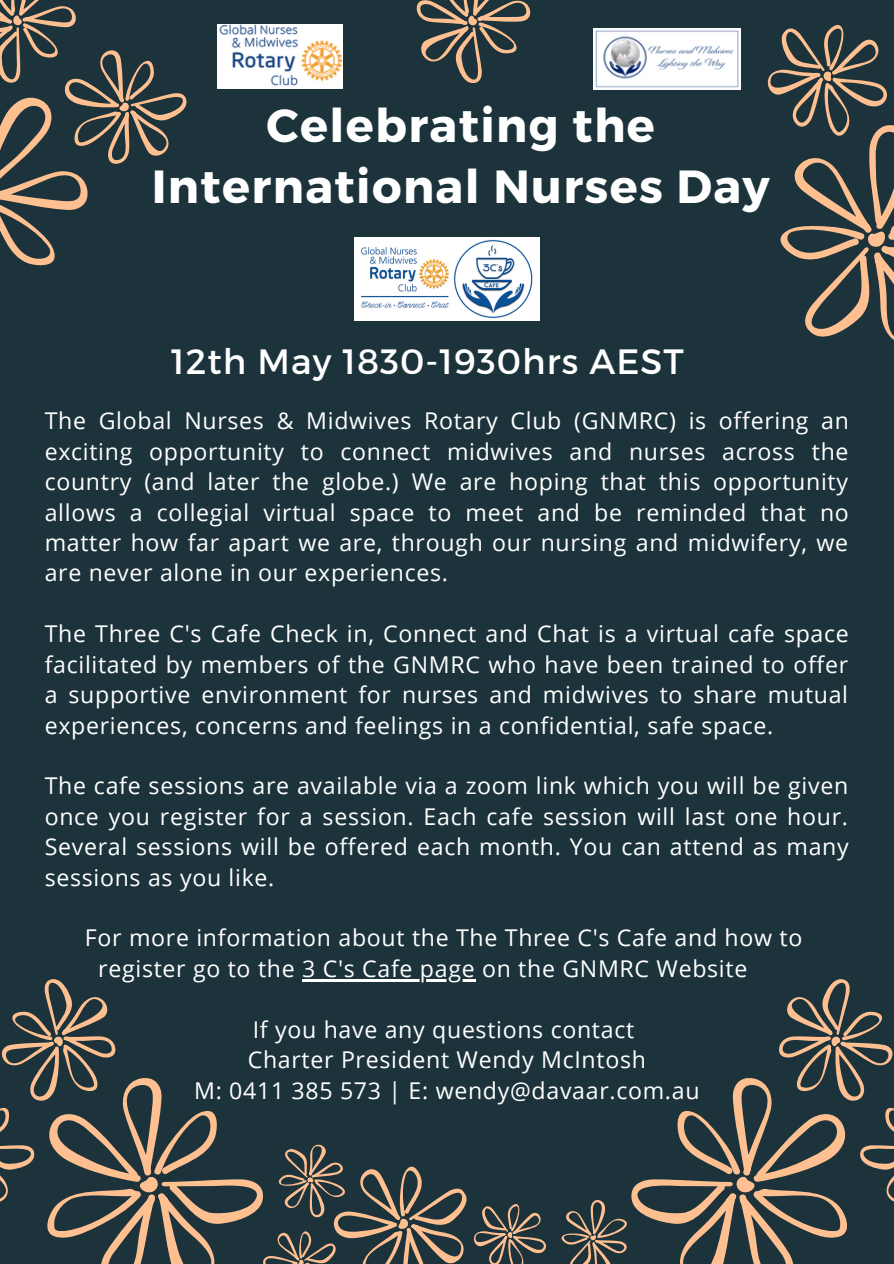
<style>
.page{position:relative;width:894px;height:1264px;background:#fff}
.page>*{position:absolute;margin:0;border:0;box-sizing:border-box;transform-origin:0 0}
.t1{font:700 46.35px "Montserrat";letter-spacing:.03em;color:#fff}
.t2{font:35.1px "Montserrat";letter-spacing:.03em;color:#fff}
.t3{font:23.1px/30.5px "Open Sans";letter-spacing:.03em;color:#fff;text-align:justify}
</style>
<div class="page">
<div style="left:0;top:0;width:893px;height:1263px;background:#1d333b"></div>
<svg style="left:0;top:979px;width:893px;height:285px"></svg>
<svg style="left:767px;top:25px;width:126px;height:315px"></svg>
<svg style="left:0;top:0;width:186px;height:266px"></svg>
<hr style="left:302px;top:979px;width:173px;height:2px;background:#fff">
<img style="left:217px;top:24px;width:125px;height:65px">
<img style="left:593px;top:29px;width:147px;height:60px">
<img style="left:354px;top:237px;width:185px;height:83px">
<svg style="left:416px;top:0;width:115px;height:83px"></svg>
<p class="t1" style="left:266px;top:95px;width:389px">Celebrating the</p>
<p class="t1" style="left:152px;top:156px;width:619px">International Nurses Day</p>
<p class="t2" style="left:171px;top:339px;width:514px">12th May 1830-1930hrs AEST</p>
<p class="t3" style="left:45px;top:405px;width:805px">The Global Nurses &amp; Midwives Rotary Club (GNMRC) is offering an exciting opportunity to connect midwives and nurses across the country (and later the globe.) We are hoping that this opportunity allows a collegial virtual space to meet and be reminded that no matter how far apart we are, through our nursing and midwifery, we are never alone in our experiences.</p>
<p class="t3" style="left:45px;top:618px;width:805px">The Three C's Cafe Check in, Connect and Chat is a virtual cafe space facilitated by members of the GNMRC who have been trained to offer a supportive environment for nurses and midwives to share mutual experiences, concerns and feelings in a confidential, safe space.</p>
<p class="t3" style="left:45px;top:770px;width:805px">The cafe sessions are available via a zoom link which you will be given once you register for a session. Each cafe session will last one hour.<br>Several sessions will be offered each month. You can attend as many sessions as you like.</p>
<p class="t3" style="left:85px;top:922px;width:718px">For more information about the The Three C's Cafe and how to</p>
<p class="t3" style="left:98px;top:952px;width:650px">register go to the 3 C's Cafe page on the GNMRC Website</p>
<p class="t3" style="left:253px;top:1013px;width:383px">If you have any questions contact</p>
<p class="t3" style="left:248px;top:1043px;width:399px">Charter President Wendy McIntosh</p>
<p class="t3" style="left:194px;top:1074px;width:506px">M: 0411 385 573 | E: wendy@davaar.com.au</p>
</div>
